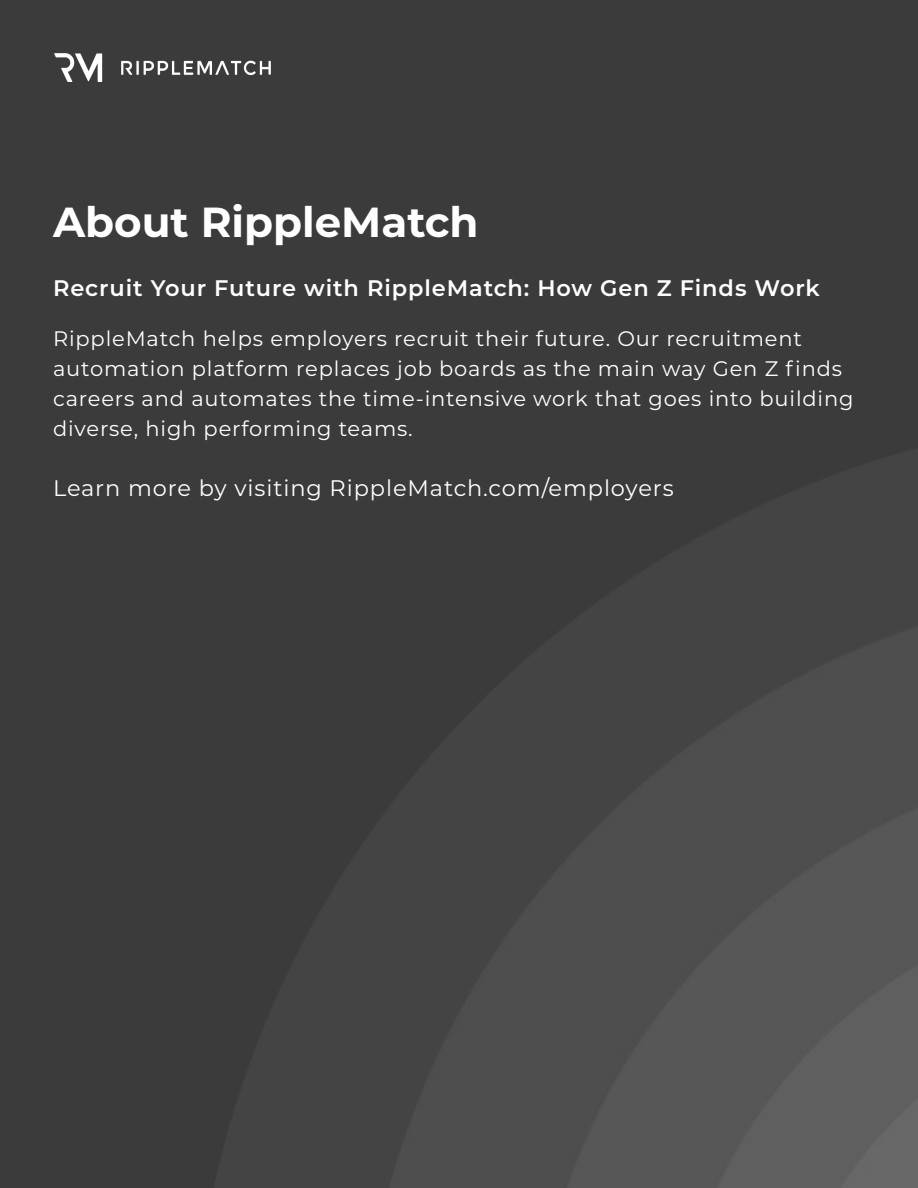
<style>
.page{position:relative;width:918px;height:1188px;background:#3b3b3b}
.page>*{position:absolute;margin:0;border:0;box-sizing:border-box;transform-origin:0 0}
.t1{font:700 42px "Montserrat";color:#fff}
.t2{font:600 22.5px "Montserrat";letter-spacing:.04em;color:#fff}
.Box_Text_-_14pt{font:22.5px "Montserrat";letter-spacing:.04em;color:#fff}
.Box_Text_-_14pt-2{font:21px/30px "Montserrat";letter-spacing:.04em;color:#fff}
</style>
<div class="page">
<img style="left:54px;top:54px;width:216px;height:27px">
<img style="left:389px;top:625px;width:529px;height:563px">
<p class="t1" style="left:53px;top:192px;width:427px">About RippleMatch</p>
<p class="t2" style="left:53px;top:272px;width:768px">Recruit Your Future with RippleMatch: How Gen Z Finds Work</p>
<p class="Box_Text_-_14pt-2" style="left:53px;top:323px;width:802px">RippleMatch helps employers recruit their future. Our recruitment automation platform replaces job boards as the main way Gen Z finds careers and automates the time-intensive work that goes into building diverse, high performing teams.</p>
<p class="Box_Text_-_14pt" style="left:53px;top:472px;width:622px">Learn more by visiting RippleMatch.com/employers</p>
</div>
